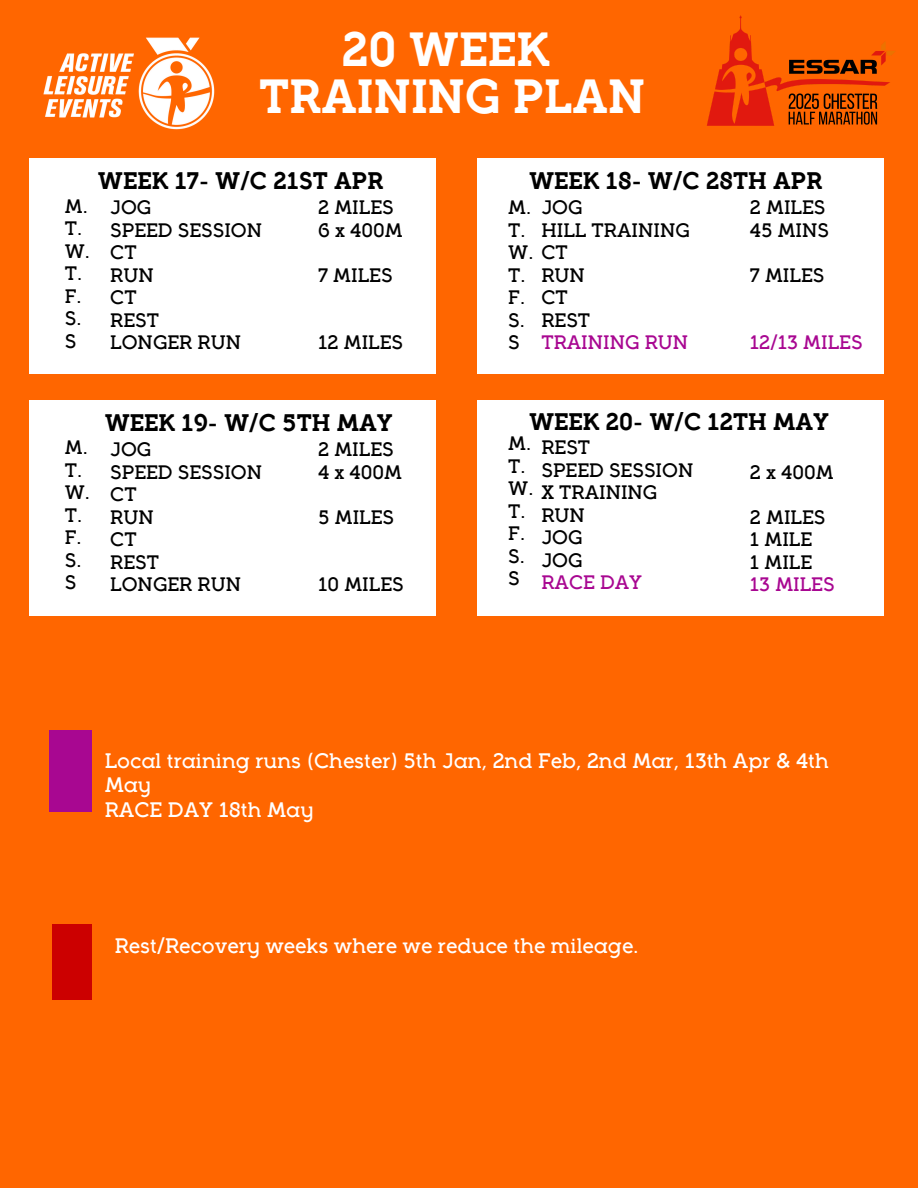
<style>
.page{position:relative;width:918px;height:1188px;background:#f60}
.page>*{position:absolute;margin:0;border:0;box-sizing:border-box;transform-origin:0 0}
.t1{font:700 48px/47.2px "Full Slab LC90";color:#fff;text-align:center}
.t2{font:700 24px "Full Slab LC90";color:#000}
.t3{font:500 21px/24.8px "Full Slab LC70";color:#fff}
.t4{font:500 19.5px/22.5px "Full Slab LC70";color:#000}
.t5{font:500 19.5px/22.5px "Full Slab LC70";color:#a80791}
.s1{color:#000}
.s2{color:#a80791}
</style>
<div class="page">
<div style="left:29px;top:158px;width:407px;height:216px;background:#fff"></div>
<img style="left:43px;top:37px;width:172px;height:93px">
<div style="left:477px;top:158px;width:406px;height:216px;background:#fff"></div>
<div style="left:29px;top:400px;width:407px;height:216px;background:#fff"></div>
<div style="left:477px;top:400px;width:406px;height:216px;background:#fff"></div>
<div style="left:49px;top:731px;width:43px;height:81px;background:#a80791"></div>
<div style="left:52px;top:924px;width:40px;height:75px;background:#c00"></div>
<img style="left:707px;top:15px;width:188px;height:111px">
<p class="t1" style="left:259px;top:33px;width:387px">20 WEEK<br>TRAINING PLAN</p>
<p class="t4" style="left:65px;top:198px;width:27px">M.<br>T.<br>W.<br>T.<br>F.<br>S.<br>S</p>
<h1 class="t2" style="left:98px;top:172px;width:287px">WEEK 17- W/C 21ST APR</h1>
<p class="t4" style="left:110px;top:199px;width:153px">JOG<br>SPEED SESSION<br>CT<br>RUN<br>CT<br>REST<br>LONGER RUN</p>
<h3 class="t4" style="left:318px;top:199px;width:77px">2 MILES</h3>
<h2 class="t4" style="left:318px;top:222px;width:86px">6 x 400M</h2>
<h3 class="t4" style="left:318px;top:267px;width:76px">7 MILES</h3>
<p class="t4" style="left:318px;top:334px;width:87px">12 MILES</p>
<h3 class="t2" style="left:529px;top:172px;width:295px">WEEK 18- W/C 28TH APR</h3>
<p class="t4" style="left:508px;top:199px;width:61px">M.<br>T.<br>W. CT<br>T.<br>F.<br>S.<br>S</p>
<p class="t4" style="left:541px;top:199px;width:150px">JOG<br>HILL TRAINING</p>
<p class="t5" style="left:541px;top:267px;width:148px"><span class="s1">RUN<br>CT<br>REST<br></span>TRAINING RUN</p>
<h3 class="t4" style="left:750px;top:199px;width:81px">2 MILES<br>45 MINS</h3>
<h3 class="t4" style="left:750px;top:267px;width:76px">7 MILES</h3>
<h2 class="t5" style="left:750px;top:334px;width:114px">12/13 MILES</h2>
<h3 class="t4" style="left:65px;top:439px;width:27px">M.<br>T.<br>W.<br>T.<br>F.<br>S.<br>S</h3>
<h3 class="t2" style="left:105px;top:414px;width:289px">WEEK 19- W/C 5TH MAY</h3>
<h3 class="t4" style="left:110px;top:441px;width:153px">JOG<br>SPEED SESSION<br>CT<br>RUN<br>CT<br>REST<br>LONGER RUN</h3>
<h3 class="t4" style="left:318px;top:441px;width:77px">2 MILES</h3>
<h3 class="t4" style="left:318px;top:464px;width:85px">4 x 400M</h3>
<h2 class="t4" style="left:318px;top:509px;width:78px">5 MILES</h2>
<h3 class="t4" style="left:318px;top:576px;width:87px">10 MILES</h3>
<h3 class="t2" style="left:529px;top:414px;width:301px">WEEK 20- W/C 12TH MAY</h3>
<h3 class="t4" style="left:541px;top:439px;width:153px">REST<br>SPEED SESSION<br>X TRAINING<br>RUN<br>JOG<br>JOG<br><span class="s2">RACE DAY</span></h3>
<p class="t4" style="left:508px;top:435px;width:27px">M.<br>T.<br>W.<br>T.<br>F.<br>S.<br>S</p>
<h3 class="t4" style="left:750px;top:464px;width:85px">2 x 400M</h3>
<p class="t4" style="left:750px;top:509px;width:86px">2 MILES<br>1 MILE<br>1 MILE<br><span class="s2">13 MILES</span></p>
<h3 class="t3" style="left:105px;top:751px;width:726px">Local training runs (Chester) 5th Jan, 2nd Feb, 2nd Mar, 13th Apr &amp; 4th<br>May</h3>
<h3 class="t3" style="left:105px;top:800px;width:210px">RACE DAY 18th May</h3>
<h2 class="t3" style="left:115px;top:936px;width:526px">Rest/Recovery weeks where we reduce the mileage.</h2>
</div>
